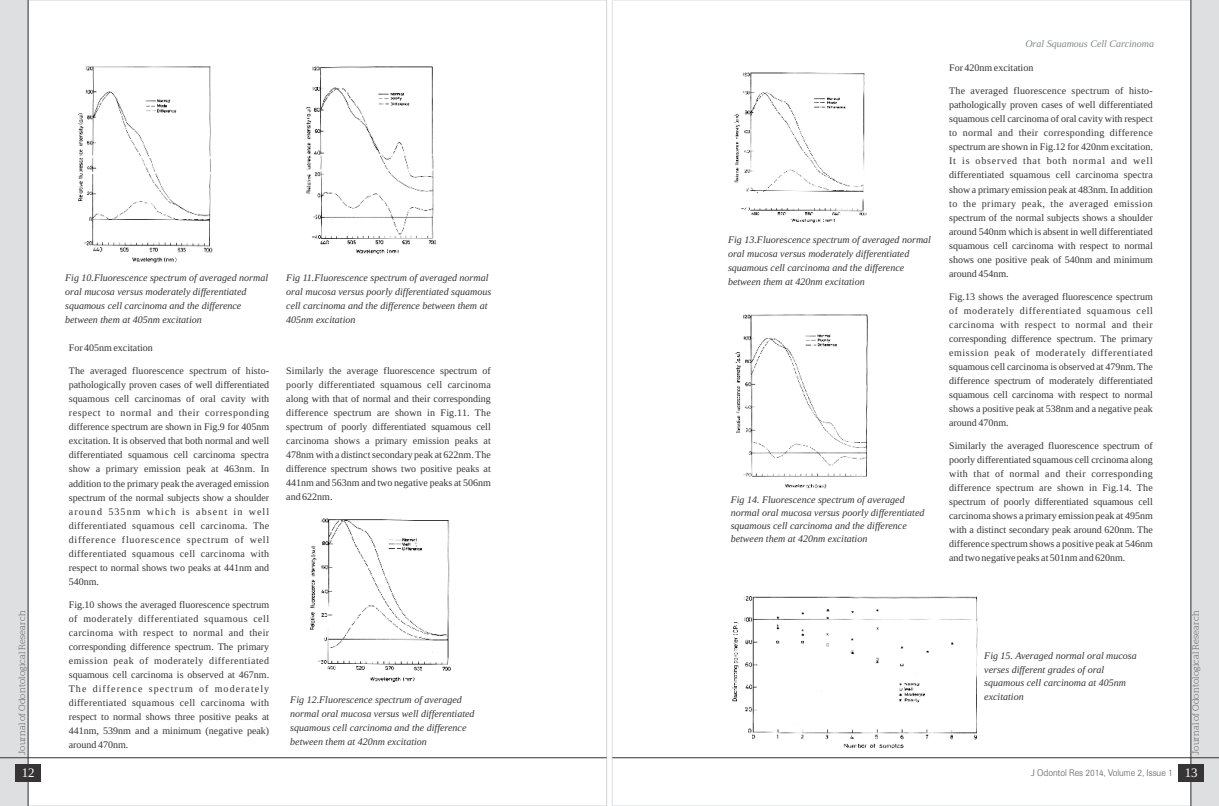
<style>
.page{position:relative;width:1219px;height:806px;background:#fff}
.page>*{position:absolute;margin:0;border:0;box-sizing:border-box;transform-origin:0 0}
.t1{font:13px "Liberation Serif";color:#fefefe}
.t2{font:10px/14px "Liberation Serif";color:#373435;text-align:justify}
.t3{font:italic 10px/14px "Liberation Serif";color:#373435}
.t4{font:italic 10px "Liberation Serif";color:#848688}
.t5{font:300 9.5px "Imago";color:#606062}
.t6{font:300 9px "Stag";letter-spacing:.03em;color:#606062}
.s1{font-family:"Liberation Serif";font-weight:400;font-size:13px;color:#fefefe}
</style>
<div class="page">
<img style="left:305px;top:66px;width:131px;height:188px">
<img style="left:309px;top:518px;width:142px;height:164px">
<img style="left:78px;top:66px;width:135px;height:197px">
<img style="left:735px;top:314px;width:133px;height:175px">
<img style="left:734px;top:72px;width:133px;height:151px">
<img style="left:732px;top:596px;width:246px;height:152px">
<div style="left:0;top:0;width:28px;height:805px;background:#dedfe0"></div>
<hr style="left:28px;top:0;width:1px;height:805px;background:#373435">
<hr style="left:0;top:757px;width:607px;height:1px;background:#373435">
<div style="left:15px;top:763px;width:26px;height:17px;background:#373435"></div>
<div style="left:1191px;top:0;width:28px;height:805px;background:#dedfe0"></div>
<hr style="left:1191px;top:0;width:1px;height:805px;background:#373435">
<hr style="left:612px;top:757px;width:607px;height:1px;background:#373435">
<div style="left:1178px;top:763px;width:25px;height:17px;background:#373435"></div>
<p class="t4" style="left:1025px;top:40px;width:130px">Oral Squamous Cell Carcinoma</p>
<p class="t2" style="left:949px;top:62px;width:86px">For 420nm excitation</p>
<p class="t2" style="left:949px;top:85px;width:205px">The averaged fluorescence spectrum of histo&shy;pathologically proven cases of well differentiated squamous cell carcinoma of oral cavity with respect to normal and their corresponding difference spectrum are shown in Fig.12 for 420nm excitation.<br>It is observed that both normal and well differentiated squamous cell carcinoma spectra show a primary emission peak at 483nm. In addition to the primary peak, the averaged emission spectrum of the normal subjects shows a shoulder around 540nm which is absent in well differentiated squamous cell carcinoma with respect to normal shows one positive peak of 540nm and minimum around 454nm.</p>
<p class="t2" style="left:949px;top:290px;width:205px">Fig.13 shows the averaged fluorescence spectrum of moderately differentiated squamous cell carcinoma with respect to normal and their corresponding difference spectrum. The primary emission peak of moderately differentiated squamous cell carcinoma is observed at 479nm. The difference spectrum of moderately differentiated squamous cell carcinoma with respect to normal shows a positive peak at 538nm and a negative peak around 470nm.</p>
<p class="t2" style="left:949px;top:439px;width:205px">Similarly the averaged fluorescence spectrum of poorly differentiated squamous cell crcinoma along with that of normal and their corresponding difference spectrum are shown in Fig.14. The spectrum of poorly differentiated squamous cell carcinoma shows a primary emission peak at 495nm with a distinct secondary peak around 620nm. The difference spectrum shows a positive peak at 546nm and two negative peaks at 501nm and 620nm.</p>
<p class="t3" style="left:728px;top:233px;width:204px">Fig 13.Fluorescence spectrum of averaged normal oral mucosa versus moderately differentiated squamous cell carcinoma and the difference between them at 420nm excitation</p>
<p class="t3" style="left:65px;top:271px;width:204px">Fig 10.Fluorescence spectrum of averaged normal oral mucosa versus moderately differentiated squamous cell carcinoma and the difference between them at 405nm excitation</p>
<p class="t3" style="left:286px;top:271px;width:206px">Fig 11.Fluorescence spectrum of averaged normal oral mucosa versus poorly differentiated squamous cell carcinoma and the difference between them at 405nm excitation</p>
<p class="t2" style="left:69px;top:342px;width:86px">For 405nm excitation</p>
<p class="t2" style="left:69px;top:365px;width:202px">The averaged fluorescence spectrum of histo&shy;pathologically proven cases of well differentiated squamous cell carcinomas of oral cavity with respect to normal and their corresponding difference spectrum are shown in Fig.9 for 405nm excitation. It is observed that both normal and well differentiated squamous cell carcinoma spectra show a primary emission peak at 463nm. In addition to the primary peak the averaged emission spectrum of the normal subjects show a shoulder around 535nm which is absent in well differentiated squamous cell carcinoma. The difference fluorescence spectrum of well differentiated squamous cell carcinoma with respect to normal shows two peaks at 441nm and 540nm.</p>
<p class="t2" style="left:69px;top:598px;width:202px">Fig.10 shows the averaged fluorescence spectrum of moderately differentiated squamous cell carcinoma with respect to normal and their corresponding difference spectrum. The primary emission peak of moderately differentiated squamous cell carcinoma is observed at 467nm.<br>The difference spectrum of moderately differentiated squamous cell carcinoma with respect to normal shows three positive peaks at 441nm, 539nm and a minimum (negative peak) around 470nm.</p>
<p class="t2" style="left:286px;top:364px;width:206px">Similarly the average fluorescence spectrum of poorly differentiated squamous cell carcinoma along with that of normal and their corresponding difference spectrum are shown in Fig.11. The spectrum of poorly differentiated squamous cell carcinoma shows a primary emission peaks at 478nm with a distinct secondary peak at 622nm. The difference spectrum shows two positive peaks at 441nm and 563nm and two negative peaks at 506nm and 622nm.</p>
<p class="t3" style="left:731px;top:494px;width:195px;line-height:13px">Fig 14. Fluorescence spectrum of averaged normal oral mucosa versus poorly differentiated squamous cell carcinoma and the difference between them at 420nm excitation</p>
<p class="t6" style="left:18px;top:754px;width:145px;rotate:-90deg">Journal of Odontological Research</p>
<p class="t6" style="left:1191px;top:754px;width:145px;rotate:-90deg">Journal of Odontological Research</p>
<p class="t3" style="left:984px;top:649px;width:154px">Fig 15. Averaged normal oral mucosa verses different grades of oral squamous cell carcinoma at 405nm excitation</p>
<p class="t3" style="left:290px;top:693px;width:186px">Fig 12.Fluorescence spectrum of averaged normal oral mucosa versus well differentiated squamous cell carcinoma and the difference between them at 420nm excitation</p>
<h1 class="t1" style="left:22px;top:767px;width:14px">12</h1>
<p class="t5" style="left:1031px;top:768px;width:168px">J Odontol Res 2014, Volume 2, Issue 1 <span class="s1">13</span></p>
</div>
